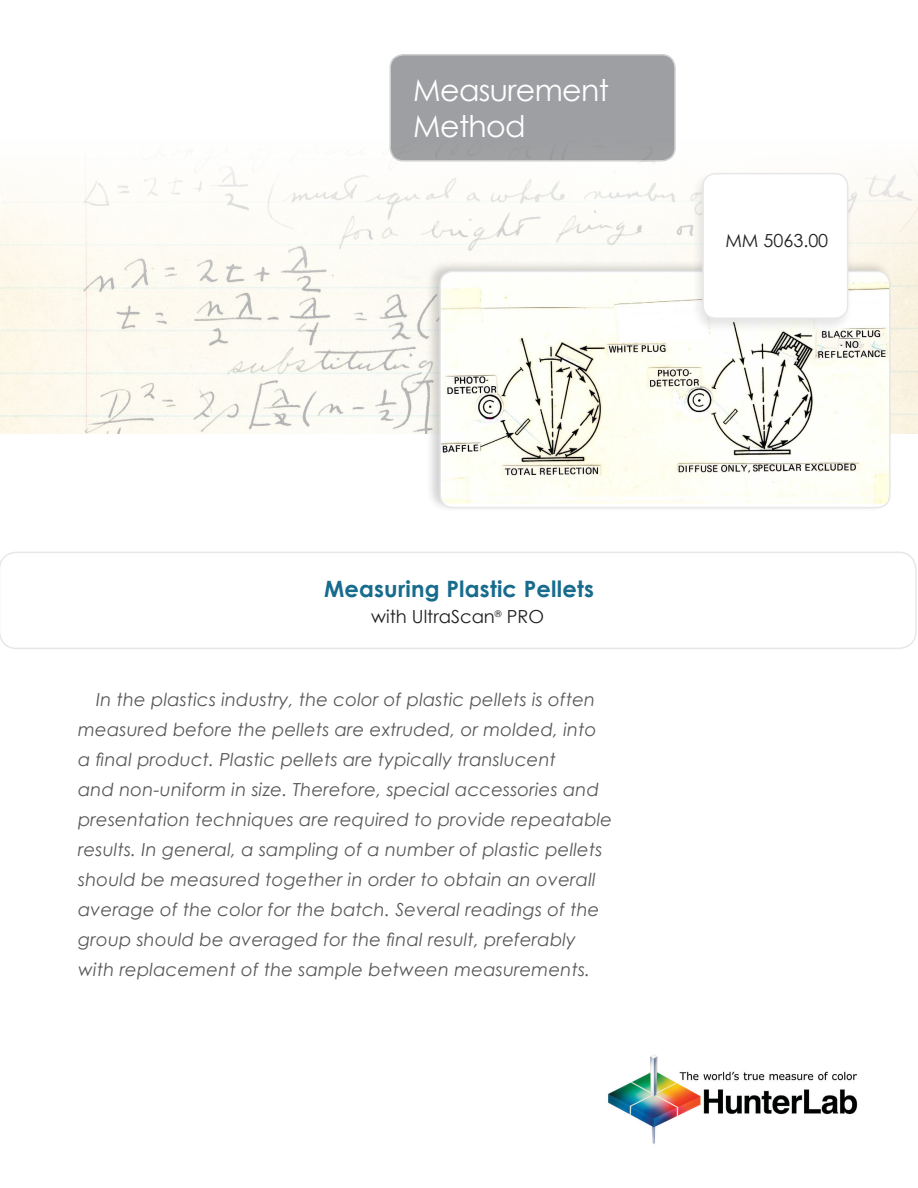
<style>
.page{position:relative;width:918px;height:1188px;background:#fff}
.page>*{position:absolute;margin:0;border:0;box-sizing:border-box;transform-origin:0 0}
.t1{font:30px/36px "Century Gothic";letter-spacing:-.02em;color:#fff}
.t2{font:700 22.5px "Century Gothic";letter-spacing:.01em;color:#176b8c}
.t3{font:italic 18px/30px "Century Gothic";letter-spacing:.01em;color:#57585a;text-align:right}
.t4{font:18px "Century Gothic";color:#231f20}
</style>
<div class="page">
<img style="left:608px;top:1055px;width:250px;height:89px">
<svg style="left:0;top:552px;width:917px;height:97px"></svg>
<div style="left:390px;top:55px;width:285px;height:106px;background:#9d9fa2;border-radius:13px"></div>
<div style="left:389px;top:54px;width:287px;height:108px;border:2px solid #cfd0d2;border-radius:13px"></div>
<img style="left:0;top:136px;width:918px;height:298px">
<div style="left:425px;top:259px;width:468px;height:254px;background:#231f20;opacity:.2"></div>
<img style="left:440px;top:274px;width:450px;height:230px">
<div style="left:440px;top:271px;width:451px;height:237px;border:2px solid #e6e7e9;border-radius:13px"></div>
<div style="left:691px;top:171px;width:162px;height:162px;background:#231f20;opacity:.11"></div>
<div style="left:703px;top:174px;width:145px;height:144px;background:#fff;border-radius:13px"></div>
<div style="left:702px;top:173px;width:146px;height:146px;border:2px solid #e6e7e9;border-radius:13px"></div>
<p class="t1" style="left:413px;top:72px;width:197px">Measurement<br>Method</p>
<p class="t4" style="left:725px;top:229px;width:104px">MM 5063.00</p>
<p class="t2" style="left:324px;top:575px;width:272px">Measuring Plastic Pellets</p>
<p class="t4" style="left:371px;top:606px;width:174px">with UltraScan<sup>®</sup> PRO</p>
<p class="t3" style="left:78px;top:684px;width:520px">In the plastics industry, the color of plastic pellets is often measured before the pellets are extruded, or molded, into</p>
<p class="t3" style="left:78px;top:744px;width:479px">a final product. Plastic pellets are typically translucent</p>
<p class="t3" style="left:78px;top:774px;width:536px;text-align:left">and non-uniform in size. Therefore, special accessories and presentation techniques are required to provide repeatable results. In general, a sampling of a number of plastic pellets should be measured together in order to obtain an overall average of the color for the batch. Several readings of the group should be averaged for the final result, preferably</p>
<p class="t3" style="left:78px;top:954px;width:513px">with replacement of the sample between measurements.</p>
</div>
